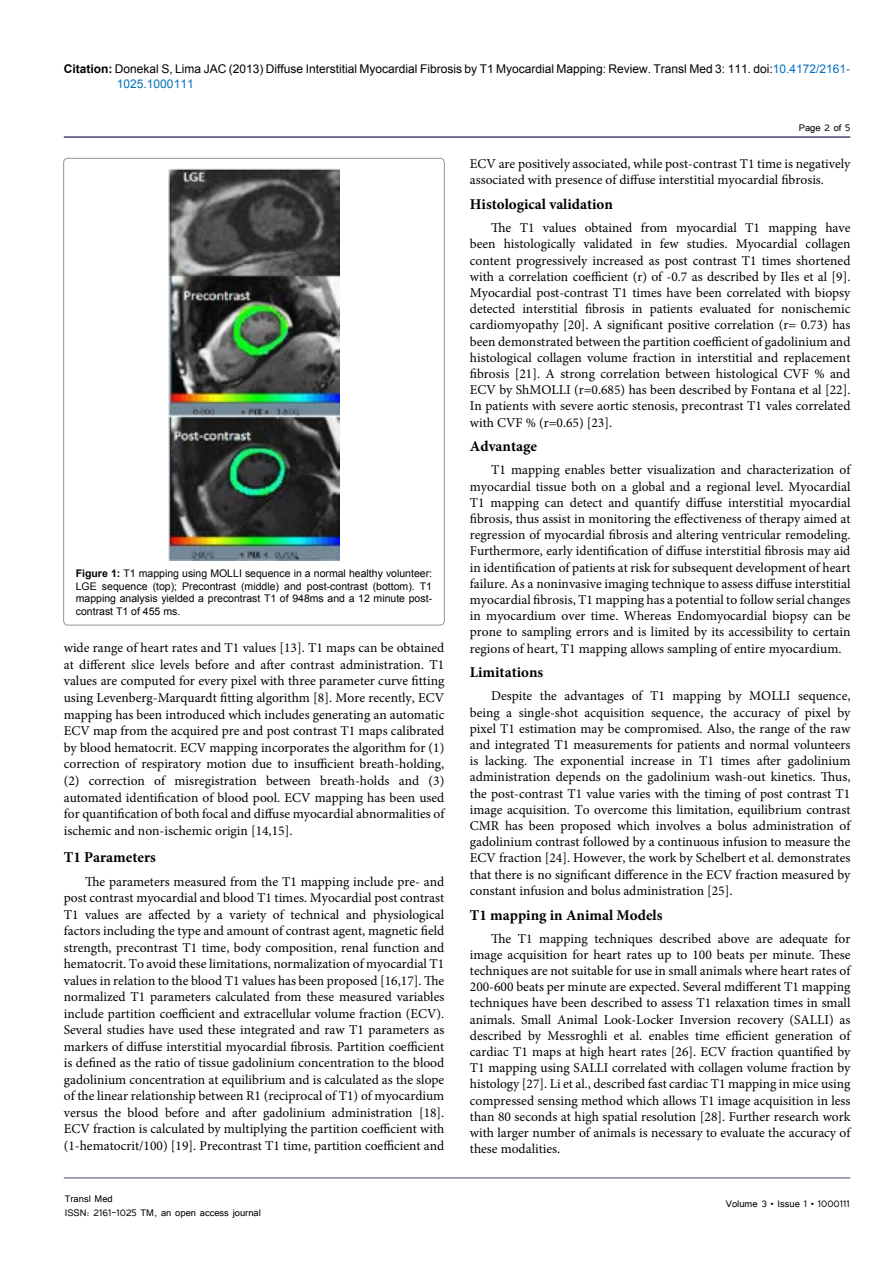
<style>
.page{position:relative;width:893px;height:1263px;background:#fff}
.page>*{position:absolute;margin:0;border:0;box-sizing:border-box;transform-origin:0 0}
.t1{font:700 15px "Minion Pro";color:#000}
.t2{font:13.5px/16.2px "Minion Pro";color:#000;text-align:justify}
.t3{font:12px/15px "Arial";color:#000}
.t4{font:12px/14.4px "Tunga";color:#000}
.t5{font:10.5px/12.6px "Arial";color:#000;text-align:justify}
.s1{font-weight:700}
.s2{color:#0072bc}
</style>
<div class="page">
<hr style="left:64px;top:1178px;width:786px;height:1px;background:#474175">
<hr style="left:64px;top:136px;width:786px;height:2px;background:#474175">
<img style="left:168px;top:168px;width:172px;height:393px">
<p class="t3" style="left:117px;top:61px;width:735px;text-indent:-53px"><span class="s1">Citation:</span> Donekal S, Lima JAC (2013) Diffuse Interstitial Myocardial Fibrosis by T1 Myocardial Mapping: Review. Transl Med 3: 111. doi:<span class="s2">10.4172/2161-<br>1025.1000111</span></p>
<p class="t4" style="left:799px;top:119px;width:53px">Page 2 of 5</p>
<p class="t5" style="left:76px;top:567px;width:358px"><span class="s1">Figure 1:</span> T1 mapping using MOLLI sequence in a normal healthy volunteer:<br>LGE sequence (top); Precontrast (middle) and post-contrast (bottom). T1 mapping analysis yielded a precontrast T1 of 948ms and a 12 minute post&shy;contrast T1 of 455 ms.</p>
<p class="t2" style="left:64px;top:639px;width:382px;line-height:16.6px">wide range of heart rates and T1 values [13]. T1 maps can be obtained at different slice levels before and after contrast administration. T1 values are computed for every pixel with three parameter curve fitting using Levenberg-Marquardt fitting algorithm [8]. More recently, ECV mapping has been introduced which includes generating an automatic ECV map from the acquired pre and post contrast T1 maps calibrated by blood hematocrit. ECV mapping incorporates the algorithm for (1) correction of respiratory motion due to insufficient breath-holding, (2) correction of misregistration between breath-holds and (3) automated identification of blood pool. ECV mapping has been used for quantification of both focal and diffuse myocardial abnormalities of ischemic and non-ischemic origin [14,15].</p>
<p class="t1" style="left:64px;top:846px;width:94px">T1 Parameters</p>
<p class="t2" style="left:64px;top:873px;width:382px;text-indent:21px">The parameters measured from the T1 mapping include pre- and post contrast myocardial and blood T1 times. Myocardial post contrast T1 values are affected by a variety of technical and physiological factors including the type and amount of contrast agent, magnetic field strength, precontrast T1 time, body composition, renal function and hematocrit. To avoid these limitations, normalization of myocardial T1 values in relation to the blood T1 values has been proposed [16,17]. The normalized T1 parameters calculated from these measured variables include partition coefficient and extracellular volume fraction (ECV).<br>Several studies have used these integrated and raw T1 parameters as markers of diffuse interstitial myocardial fibrosis. Partition coefficient is defined as the ratio of tissue gadolinium concentration to the blood gadolinium concentration at equilibrium and is calculated as the slope of the linear relationship between R1 (reciprocal of T1) of myocardium versus the blood before and after gadolinium administration [18].<br>ECV fraction is calculated by multiplying the partition coefficient with (1-hematocrit/100) [19]. Precontrast T1 time, partition coefficient and</p>
<p class="t4" style="left:65px;top:1190px;width:198px">Transl Med<br>ISSN: 2161-1025 TM, an open access journal</p>
<p class="t2" style="left:470px;top:156px;width:382px">ECV are positively associated, while post-contrast T1 time is negatively associated with presence of diffuse interstitial myocardial fibrosis.</p>
<p class="t1" style="left:470px;top:194px;width:145px">Histological validation</p>
<p class="t2" style="left:470px;top:220px;width:382px;text-indent:21px">The T1 values obtained from myocardial T1 mapping have been histologically validated in few studies. Myocardial collagen content progressively increased as post contrast T1 times shortened with a correlation coefficient (r) of -0.7 as described by Iles et al [9].<br>Myocardial post-contrast T1 times have been correlated with biopsy detected interstitial fibrosis in patients evaluated for nonischemic cardiomyopathy [20]. A significant positive correlation (r= 0.73) has been demonstrated between the partition coefficient of gadolinium and histological collagen volume fraction in interstitial and replacement fibrosis [21]. A strong correlation between histological CVF % and ECV by ShMOLLI (r=0.685) has been described by Fontana et al [22].<br>In patients with severe aortic stenosis, precontrast T1 vales correlated with CVF % (r=0.65) [23].</p>
<p class="t1" style="left:470px;top:436px;width:69px">Advantage</p>
<p class="t2" style="left:470px;top:462px;width:382px;text-indent:21px">T1 mapping enables better visualization and characterization of myocardial tissue both on a global and a regional level. Myocardial T1 mapping can detect and quantify diffuse interstitial myocardial fibrosis, thus assist in monitoring the effectiveness of therapy aimed at regression of myocardial fibrosis and altering ventricular remodeling.<br>Furthermore, early identification of diffuse interstitial fibrosis may aid in identification of patients at risk for subsequent development of heart failure. As a noninvasive imaging technique to assess diffuse interstitial myocardial fibrosis, T1 mapping has a potential to follow serial changes in myocardium over time. Whereas Endomyocardial biopsy can be prone to sampling errors and is limited by its accessibility to certain regions of heart, T1 mapping allows sampling of entire myocardium.</p>
<p class="t1" style="left:470px;top:662px;width:75px">Limitations</p>
<p class="t2" style="left:470px;top:688px;width:382px;text-indent:21px">Despite the advantages of T1 mapping by MOLLI sequence, being a single-shot acquisition sequence, the accuracy of pixel by pixel T1 estimation may be compromised. Also, the range of the raw and integrated T1 measurements for patients and normal volunteers is lacking. The exponential increase in T1 times after gadolinium administration depends on the gadolinium wash-out kinetics. Thus, the post-contrast T1 value varies with the timing of post contrast T1 image acquisition. To overcome this limitation, equilibrium contrast CMR has been proposed which involves a bolus administration of gadolinium contrast followed by a continuous infusion to measure the ECV fraction [24]. However, the work by Schelbert et al. demonstrates that there is no significant difference in the ECV fraction measured by constant infusion and bolus administration [25].</p>
<p class="t1" style="left:470px;top:904px;width:194px">T1 mapping in Animal Models</p>
<p class="t2" style="left:470px;top:930px;width:382px;text-indent:21px">The T1 mapping techniques described above are adequate for image acquisition for heart rates up to 100 beats per minute. These techniques are not suitable for use in small animals where heart rates of 200-600 beats per minute are expected. Several mdifferent T1 mapping techniques have been described to assess T1 relaxation times in small animals. Small Animal Look-Locker Inversion recovery (SALLI) as described by Messroghli et al. enables time efficient generation of cardiac T1 maps at high heart rates [26]. ECV fraction quantified by T1 mapping using SALLI correlated with collagen volume fraction by histology [27]. Li et al., described fast cardiac T1 mapping in mice using compressed sensing method which allows T1 image acquisition in less than 80 seconds at high spatial resolution [28]. Further research work with larger number of animals is necessary to evaluate the accuracy of these modalities.</p>
<p class="t4" style="left:726px;top:1196px;width:125px">Volume 3 • Issue 1 • 1000111</p>
</div>
